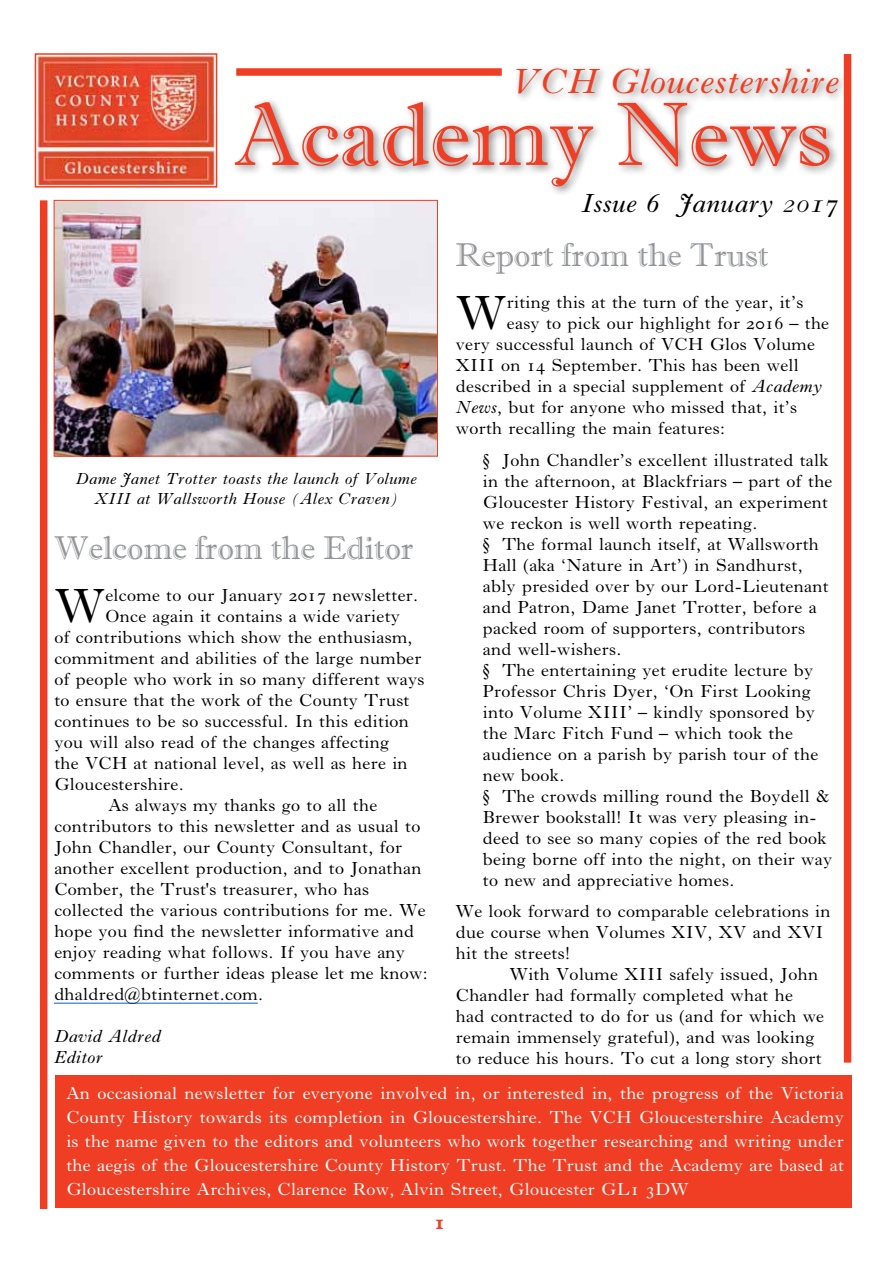
<style>
.page{position:relative;width:893px;height:1263px;background:#fff}
.page>*{position:absolute;margin:0;border:0;box-sizing:border-box;transform-origin:0 0}
.t1{font:90px "Imprint MT Shadow";color:#ef3e23}
.t2{font:49.5px "Imprint";color:#000}
.t3{font:italic 36px "Imprint";color:#ef3e23}
.t4{font:33px "Imprint MT Shadow";color:#939598}
.t5{font:italic 27px "Imprint";color:#000}
.t6{font:700 21px "Imprint";color:#ef3e23}
.t7{font:18px/21px "Imprint";color:#000}
.t8{font:18px/24px "Imprint";color:#fff;text-align:justify}
.t9{font:italic 18px/21px "Imprint";color:#000}
.t10{font:italic 16.5px/19.5px "Imprint";color:#000;text-align:center}
.s1{font-style:inherit}
.s2{font-style:italic}
</style>
<div class="page">
<img style="left:38px;top:56px;width:176px;height:129px">
<div style="left:35px;top:53px;width:182px;height:135px;border:2px solid #ef3e23"></div>
<div style="left:229px;top:63px;width:619px;height:134px;background:#000;opacity:.5"></div>
<div style="left:844px;top:54px;width:7px;height:1008px;background:#ef3e23"></div>
<div style="left:40px;top:200px;width:7px;height:1009px;background:#ef3e23"></div>
<div style="left:236px;top:68px;width:266px;height:8px;background:#ef3e23"></div>
<div style="left:55px;top:1076px;width:796px;height:132px;background:#ef3e23"></div>
<hr style="left:54px;top:1003px;width:204px;height:1px;background:#0563c1">
<img style="left:56px;top:202px;width:380px;height:252px">
<div style="left:54px;top:200px;width:384px;height:256px;border:1px solid #ef3e23"></div>
<h3 class="t3" style="left:511px;top:60px;width:329px">VCH Gloucestershire</h3>
<h1 class="t1" style="left:234px;top:81px;width:599px">Academy News</h1>
<p class="t10" style="left:76px;top:469px;width:343px">Dame Janet Trotter toasts the launch of Volume<br>XIII at Wallsworth House (Alex Craven)</p>
<h3 class="t4" style="left:54px;top:528px;width:361px">Welcome from the Editor</h3>
<h2 class="t2" style="left:54px;top:575px;width:53px">W</h2>
<p class="t7" style="left:105px;top:584px;width:315px">elcome to our January 2017 newsletter.</p>
<p class="t7" style="left:105px;top:605px;width:296px">Once again it contains a wide variety</p>
<p class="t7" style="left:54px;top:626px;width:360px">of contributions which show the enthusiasm,</p>
<p class="t7" style="left:54px;top:647px;width:369px">commitment and abilities of the large number</p>
<p class="t7" style="left:54px;top:668px;width:372px">of people who work in so many different ways</p>
<p class="t7" style="left:54px;top:689px;width:357px">to ensure that the work of the County Trust</p>
<p class="t7" style="left:54px;top:710px;width:356px">continues to be so successful. In this edition</p>
<p class="t7" style="left:54px;top:731px;width:337px">you will also read of the changes affecting</p>
<p class="t7" style="left:54px;top:752px;width:355px">the VCH at national level, as well as here in</p>
<p class="t7" style="left:54px;top:773px;width:131px">Gloucestershire.</p>
<p class="t7" style="left:108px;top:794px;width:271px">As always my thanks go to all the</p>
<p class="t7" style="left:54px;top:815px;width:368px">contributors to this newsletter and as usual to</p>
<p class="t7" style="left:54px;top:836px;width:350px">John Chandler, our County Consultant, for</p>
<p class="t7" style="left:54px;top:857px;width:369px">another excellent production, and to Jonathan</p>
<p class="t7" style="left:54px;top:878px;width:317px">Comber, the Trust's treasurer, who has</p>
<p class="t7" style="left:54px;top:899px;width:373px">collected the various contributions for me. We</p>
<p class="t7" style="left:54px;top:920px;width:361px">hope you find the newsletter informative and</p>
<p class="t7" style="left:54px;top:941px;width:352px">enjoy reading what follows. If you have any</p>
<p class="t7" style="left:54px;top:962px;width:375px">comments or further ideas please let me know:</p>
<p class="t7" style="left:54px;top:983px;width:211px">dhaldred@btinternet.com.</p>
<p class="t9" style="left:54px;top:1025px;width:108px">David Aldred<br>Editor</p>
<h3 class="t5" style="left:581px;top:187px;width:259px">Issue 6 January <span class="s1">2017</span></h3>
<h3 class="t4" style="left:455px;top:235px;width:314px">Report from the Trust</h3>
<h2 class="t2" style="left:455px;top:282px;width:53px">W</h2>
<p class="t7" style="left:506px;top:291px;width:298px">riting this at the turn of the year, it’s</p>
<p class="t7" style="left:506px;top:312px;width:324px">easy to pick our highlight for 2016 – the</p>
<p class="t7" style="left:455px;top:333px;width:361px">very successful launch of VCH Glos Volume</p>
<p class="t7" style="left:455px;top:354px;width:345px">XIII on 14 September. This has been well</p>
<p class="t7" style="left:455px;top:375px;width:368px">described in a special supplement of <span class="s2">Academy</span></p>
<p class="t7" style="left:455px;top:396px;width:343px"><span class="s2">News</span>, but for anyone who missed that, it’s</p>
<p class="t7" style="left:455px;top:417px;width:271px">worth recalling the main features:</p>
<p class="t7" style="left:482px;top:448px;width:352px">§ John Chandler’s excellent illustrated talk in the afternoon, at Blackfriars – part of the Gloucester History Festival, an experiment we reckon is well worth repeating.<br>§ The formal launch itself, at Wallsworth Hall (aka ‘Nature in Art’) in Sandhurst, ably presided over by our Lord-Lieutenant and Patron, Dame Janet Trotter, before a packed room of supporters, contributors and well-wishers.<br>§ The entertaining yet erudite lecture by Professor Chris Dyer, ‘On First Looking into Volume XIII’ – kindly sponsored by the Marc Fitch Fund – which took the audience on a parish by parish tour of the new book.<br>§ The crowds milling round the Boydell &amp; Brewer bookstall! It was very pleasing in&shy;deed to see so many copies of the red book being borne off into the night, on their way to new and appreciative homes.</p>
<p class="t7" style="left:455px;top:900px;width:376px">We look forward to comparable celebrations in due course when Volumes XIV, XV and XVI hit the streets!</p>
<p class="t7" style="left:455px;top:963px;width:370px;text-indent:54px">With Volume XIII safely issued, John Chandler had formally completed what he had contracted to do for us (and for which we remain immensely grateful), and was looking to reduce his hours. To cut a long story short</p>
<p class="t8" style="left:66px;top:1080px;width:779px">An occasional newsletter for everyone involved in, or interested in, the progress of the Victoria County History towards its completion in Gloucestershire. The VCH Gloucestershire Academy is the name given to the editors and volunteers who work together researching and writing under the aegis of the Gloucestershire County History Trust. The Trust and the Academy are based at Gloucestershire Archives, Clarence Row, Alvin Street, Gloucester GL1 3DW</p>
<p class="t6" style="left:434px;top:1209px;width:12px">1</p>
</div>
